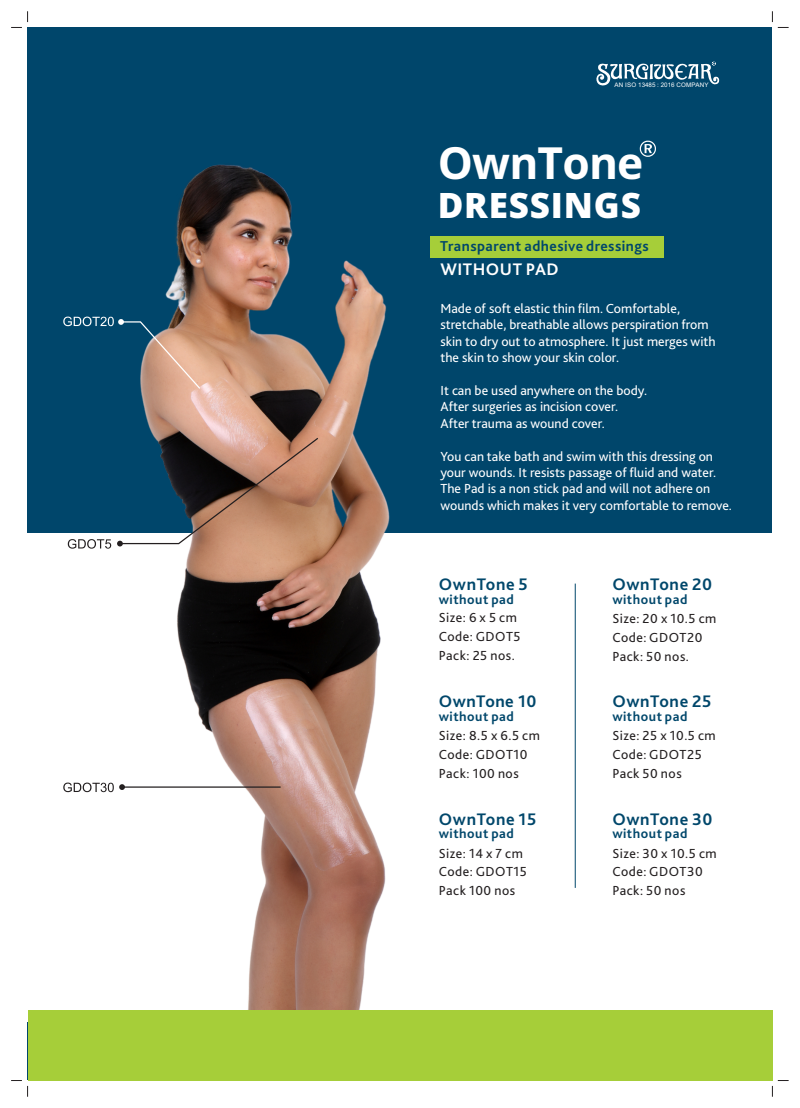
<style>
.page{position:relative;width:800px;height:1108px;background:#fff}
.page>*{position:absolute;margin:0;border:0;box-sizing:border-box;transform-origin:0 0}
.t1{font:700 44.25px "Open Sans";letter-spacing:-.02em;color:#fff}
.t2{font:800 35px "Open Sans";letter-spacing:.025em;color:#fff}
.t3{font:700 17.5px "Bliss 2";letter-spacing:.04em;color:#00476b}
.t4{font:700 17.5px "Bliss 2";letter-spacing:.03em;color:#fff}
.t5{font:700 15px "Bliss 2";letter-spacing:.03em;color:#00466b}
.t6{font:13.75px/16.4px "Bliss 2";color:#fff}
.t7{font:13.75px/18.8px "Bliss 2";letter-spacing:.04em;color:#231f20}
.t8{font:700 13.75px "Bliss 2";letter-spacing:.04em;color:#00476b}
.t9{font:6.25px "Arial";letter-spacing:.015em;color:#fff}
</style>
<div class="page">
<svg style="left:771px;top:11px;width:17px;height:17px"></svg>
<svg style="left:771px;top:1079px;width:17px;height:17px"></svg>
<svg style="left:11px;top:11px;width:17px;height:17px"></svg>
<svg style="left:11px;top:1079px;width:17px;height:17px"></svg>
<div style="left:28px;top:28px;width:743px;height:1052px;background:#00466b"></div>
<div style="left:28px;top:533px;width:743px;height:488px;background:#fff"></div>
<div style="left:430px;top:236px;width:233px;height:22px;background:#a6ce39"></div>
<svg style="left:639px;top:141px;width:16px;height:16px"></svg>
<hr style="left:574px;top:583px;width:1px;height:304px;background:#00476b">
<img style="left:100px;top:164px;width:290px;height:845px">
<svg style="left:68px;top:539px;width:43px;height:9px"></svg>
<svg style="left:63px;top:782px;width:62px;height:10px"></svg>
<hr style="left:121px;top:786px;width:159px;height:1px;background:#231f20">
<svg style="left:117px;top:436px;width:202px;height:110px"></svg>
<svg style="left:63px;top:316px;width:138px;height:74px"></svg>
<div style="left:28px;top:1009px;width:743px;height:71px;background:#a6ce39"></div>
<svg style="left:596px;top:62px;width:123px;height:24px"></svg>
<p class="t9" style="left:614px;top:82px;width:96px">AN ISO 13485 : 2016 COMPANY</p>
<h1 class="t1" style="left:437px;top:145px;width:207px">OwnTone</h1>
<h2 class="t2" style="left:437px;top:191px;width:204px">DRESSINGS</h2>
<p class="t5" style="left:440px;top:238px;width:210px">Transparent adhesive dressings</p>
<p class="t4" style="left:440px;top:259px;width:120px">WITHOUT PAD</p>
<p class="t6" style="left:440px;top:300px;width:276px">Made of soft elastic thin film. Comfortable, stretchable, breathable allows perspiration from skin to dry out to atmosphere. It just merges with the skin to show your skin color.</p>
<p class="t6" style="left:440px;top:382px;width:208px">It can be used anywhere on the body.<br>After surgeries as incision cover.<br>After trauma as wound cover.</p>
<p class="t6" style="left:440px;top:448px;width:293px">You can take bath and swim with this dressing on your wounds. It resists passage of fluid and water.<br>The Pad is a non stick pad and will not adhere on wounds which makes it very comfortable to remove.</p>
<p class="t3" style="left:438px;top:574px;width:90px">OwnTone 5</p>
<p class="t8" style="left:438px;top:591px;width:77px">without pad</p>
<p class="t7" style="left:438px;top:608px;width:83px">Size: 6 x 5 cm<br>Code: GDOT5<br>Pack: 25 nos.</p>
<p class="t3" style="left:438px;top:691px;width:99px">OwnTone 10</p>
<p class="t8" style="left:438px;top:708px;width:77px">without pad</p>
<p class="t7" style="left:438px;top:726px;width:103px">Size: 8.5 x 6.5 cm<br>Code: GDOT10<br>Pack: 100 nos</p>
<p class="t3" style="left:438px;top:808px;width:99px">OwnTone 15</p>
<p class="t8" style="left:438px;top:825px;width:77px">without pad</p>
<p class="t7" style="left:438px;top:843px;width:90px">Size: 14 x 7 cm<br>Code: GDOT15<br>Pack 100 nos</p>
<p class="t3" style="left:612px;top:574px;width:101px">OwnTone 20</p>
<p class="t8" style="left:612px;top:591px;width:77px">without pad</p>
<p class="t7" style="left:612px;top:609px;width:105px">Size: 20 x 10.5 cm<br>Code: GDOT20<br>Pack: 50 nos.</p>
<p class="t3" style="left:612px;top:691px;width:101px">OwnTone 25</p>
<p class="t8" style="left:612px;top:708px;width:77px">without pad</p>
<p class="t7" style="left:612px;top:726px;width:105px">Size: 25 x 10.5 cm<br>Code: GDOT25<br>Pack 50 nos</p>
<p class="t3" style="left:612px;top:808px;width:102px">OwnTone 30</p>
<p class="t8" style="left:612px;top:825px;width:77px">without pad</p>
<p class="t7" style="left:612px;top:843px;width:106px">Size: 30 x 10.5 cm<br>Code: GDOT30<br>Pack: 50 nos</p>
</div>
